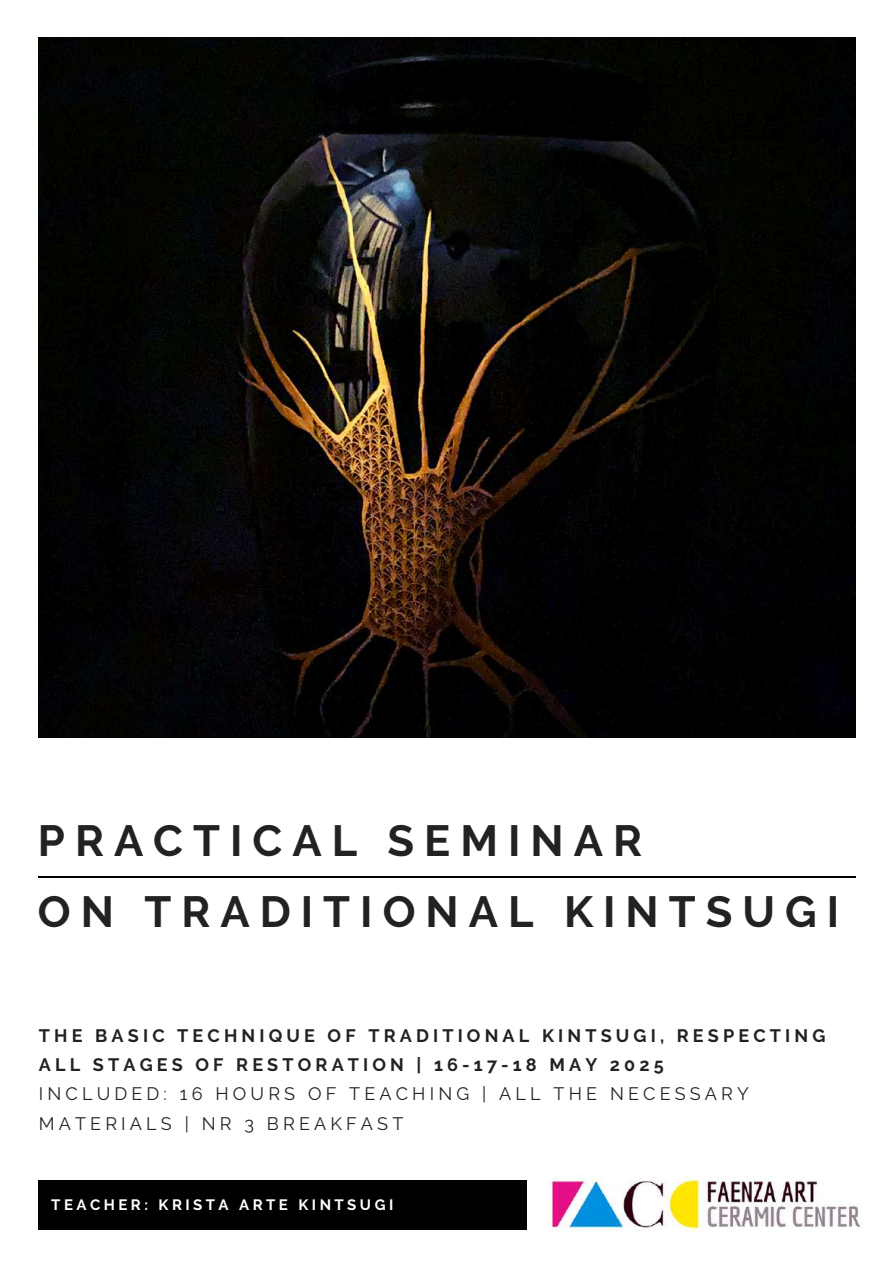
<style>
.page{position:relative;width:894px;height:1264px;background:#fff}
.page>*{position:absolute;margin:0;border:0;box-sizing:border-box;transform-origin:0 0}
.t1{font:700 43.5px/70.8px "Raleway";letter-spacing:.23em;color:#222}
.t2{font:700 18px/29.2px "Raleway";letter-spacing:.23em;color:#222}
.t3{font:18px/29.2px "Raleway";letter-spacing:.23em;color:#222}
.t4{font:700 15px "Raleway";letter-spacing:.23em;color:#fff}
</style>
<div class="page">
<img style="left:38px;top:38px;width:817px;height:700px">
<div style="left:38px;top:1180px;width:489px;height:49px;background:#000"></div>
<hr style="left:38px;top:876px;width:817px;height:1px;background:#000">
<img style="left:547px;top:1175px;width:314px;height:57px">
<h1 class="t1" style="left:38px;top:805px;width:802px">PRACTICAL SEMINAR<br>ON TRADITIONAL KINTSUGI</h1>
<p class="t2" style="left:39px;top:1020px;width:787px">THE BASIC TECHNIQUE OF TRADITIONAL KINTSUGI, RESPECTING<br>ALL STAGES OF RESTORATION | 16-17-18 MAY 2025</p>
<p class="t3" style="left:39px;top:1079px;width:711px">INCLUDED: 16 HOURS OF TEACHING | ALL THE NECESSARY<br>MATERIALS | NR 3 BREAKFAST</p>
<p class="t4" style="left:51px;top:1196px;width:343px">TEACHER: KRISTA ARTE KINTSUGI</p>
</div>
